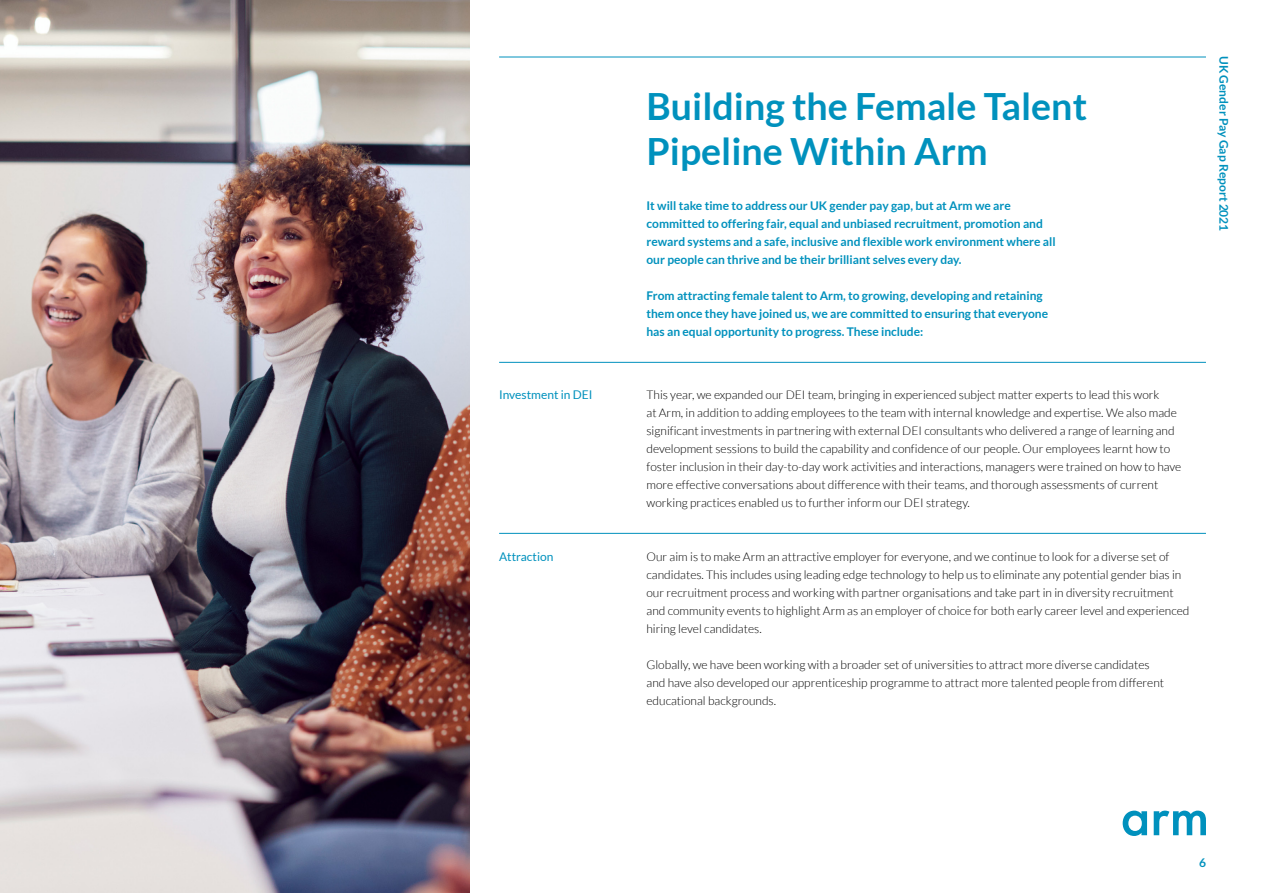
<style>
.page{position:relative;width:1263px;height:893px;background:#fff}
.page>*{position:absolute;margin:0;border:0;box-sizing:border-box;transform-origin:0 0}
.t1{font:700 37.5px/45px "Lato";color:#0091bd}
.t2{font:300 12px/18px "Lato";color:#000}
.t3{font:700 12px/18px "Lato";color:#0091bd}
.t4{font:12px "Lato";color:#0091bd}
</style>
<div class="page">
<svg style="left:1123px;top:811px;width:83px;height:25px"></svg>
<img style="left:0;top:0;width:469px;height:893px">
<hr style="left:499px;top:57px;width:707px;height:1px;background:#0091bd">
<hr style="left:499px;top:362px;width:707px;height:1px;background:#0091bd">
<hr style="left:499px;top:533px;width:707px;height:1px;background:#0091bd">
<p class="t4" style="left:499px;top:388px;width:95px">Investment in DEI</p>
<p class="t4" style="left:499px;top:550px;width:56px">Attraction</p>
<h1 class="t1" style="left:646px;top:83px;width:442px">Building the Female Talent<br>Pipeline Within Arm</h1>
<p class="t3" style="left:646px;top:196px;width:411px">It will take time to address our UK gender pay gap, but at Arm we are committed to offering fair, equal and unbiased recruitment, promotion and reward systems and a safe, inclusive and flexible work environment where all our people can thrive and be their brilliant selves every day.</p>
<p class="t3" style="left:646px;top:286px;width:403px">From attracting female talent to Arm, to growing, developing and retaining them once they have joined us, we are committed to ensuring that everyone has an equal opportunity to progress. These include:</p>
<p class="t2" style="left:646px;top:386px;width:536px">This year, we expanded our DEI team, bringing in experienced subject matter experts to lead this work<br>at Arm, in addition to adding employees to the team with internal knowledge and expertise. We also made significant investments in partnering with external DEI consultants who delivered a range of learning and development sessions to build the capability and confidence of our people. Our employees learnt how to foster inclusion in their day-to-day work activities and interactions, managers were trained on how to have more effective conversations about difference with their teams, and thorough assessments of current working practices enabled us to further inform our DEI strategy.</p>
<p class="t2" style="left:646px;top:548px;width:544px">Our aim is to make Arm an attractive employer for everyone, and we continue to look for a diverse set of candidates. This includes using leading edge technology to help us to eliminate any potential gender bias in our recruitment process and working with partner organisations and take part in in diversity recruitment and community events to highlight Arm as an employer of choice for both early career level and experienced hiring level candidates.</p>
<p class="t2" style="left:646px;top:656px;width:519px">Globally, we have been working with a broader set of universities to attract more diverse candidates and have also developed our apprenticeship programme to attract more talented people from different educational backgrounds.</p>
<p class="t3" style="left:1233px;top:56px;width:177px;rotate:90deg">UK Gender Pay Gap Report 2021</p>
<p class="t3" style="left:1199px;top:853px;width:8px">6</p>
</div>
